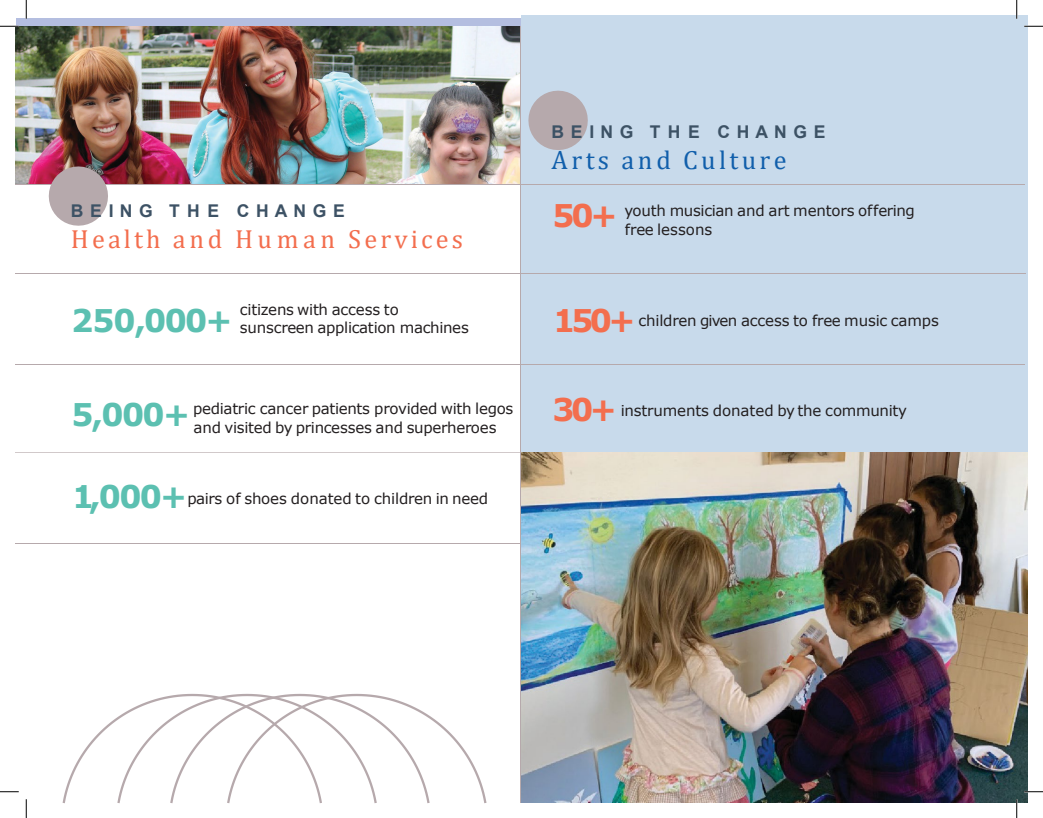
<style>
.page{position:relative;width:1043px;height:818px;background:#fff}
.page>*{position:absolute;margin:0;border:0;box-sizing:border-box;transform-origin:0 0}
.t1{font:700 31.25px "Verdana";letter-spacing:-.045em;color:#5cc0b1}
.t2{font:26.25px "Cambria";letter-spacing:.12em;color:#f36e4e}
.t3{font:26.25px "Cambria";letter-spacing:.13em;color:#115fab}
.t4{font:700 17.5px "Arial";letter-spacing:.38em;color:#3d5265}
.t5{font:15px/18.8px "Verdana";letter-spacing:-.015em;color:#231f20}
.s1{font-weight:700;font-size:31.25px;color:#f36e4e}
.s2{font-weight:700;font-size:31.25px;color:#5cc0b1}
</style>
<div class="page">
<div style="left:16px;top:18px;width:504px;height:166px;background:#b4bee0"></div>
<img style="left:16px;top:26px;width:504px;height:158px">
<div style="left:520px;top:15px;width:507px;height:437px;background:#c8daeb"></div>
<svg style="left:62px;top:693px;width:425px;height:111px"></svg>
<hr style="left:15px;top:364px;width:1009px;height:1px;background:#b6a9ac">
<hr style="left:15px;top:273px;width:1010px;height:1px;background:#b6a9ac">
<svg style="left:15px;top:452px;width:505px;height:1px"></svg>
<svg style="left:528px;top:91px;width:60px;height:59px"></svg>
<hr style="left:15px;top:543px;width:505px;height:1px;background:#b6a9ac">
<hr style="left:15px;top:184px;width:1009px;height:1px;background:#b6a9ac">
<svg style="left:49px;top:166px;width:59px;height:60px;background:#b9a6aa"></svg>
<svg style="left:25px;top:0;width:2px;height:19px"></svg>
<svg style="left:1016px;top:0;width:1px;height:19px"></svg>
<img style="left:521px;top:452px;width:506px;height:350px">
<hr style="left:520px;top:26px;width:1px;height:776px;background:#b6a9ac">
<svg style="left:0;top:25px;width:19px;height:2px"></svg>
<svg style="left:1024px;top:25px;width:18px;height:2px"></svg>
<svg style="left:0;top:791px;width:19px;height:1px"></svg>
<svg style="left:1024px;top:790px;width:18px;height:2px"></svg>
<svg style="left:26px;top:799px;width:1px;height:19px"></svg>
<svg style="left:1015px;top:799px;width:2px;height:19px"></svg>
<p class="t4" style="left:551px;top:120px;width:275px">BEING THE CHANGE</p>
<h2 class="t3" style="left:551px;top:145px;width:236px">Arts and Culture</h2>
<p class="t4" style="left:71px;top:198px;width:275px">BEING THE CHANGE</p>
<p class="t2" style="left:71px;top:223px;width:394px">Health and Human Services</p>
<p class="t5" style="left:625px;top:201px;width:291px;text-indent:-72px"><span class="s1">50+</span> youth musician and art mentors offering free lessons</p>
<p class="t1" style="left:71px;top:299px;width:163px">250,000+</p>
<p class="t5" style="left:240px;top:301px;width:230px;line-height:18px">citizens with access to sunscreen application machines</p>
<p class="t5" style="left:553px;top:311px;width:387px"><span class="s1">150+</span> children given access to free music camps</p>
<p class="t5" style="left:194px;top:399px;width:321px;text-indent:-122px"><span class="s2">5,000+</span> pediatric cancer patients provided with legos and visited by princesses and superheroes</p>
<p class="t5" style="left:552px;top:400px;width:356px"><span class="s1">30+</span> instruments donated by the community</p>
<p class="t5" style="left:72px;top:488px;width:417px"><span class="s2">1,000+</span>pairs of shoes donated to children in need</p>
</div>
